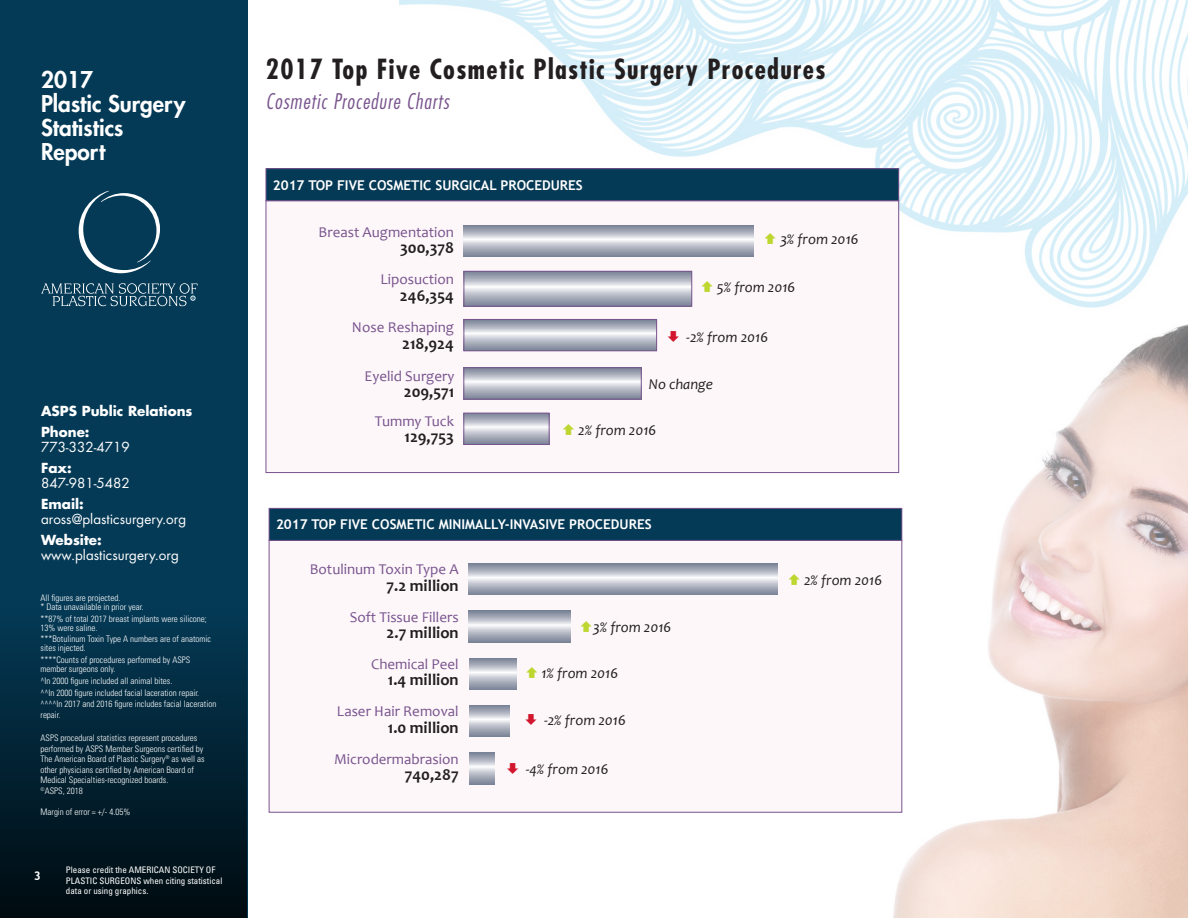
<style>
.page{position:relative;width:1188px;height:918px;background:#fff}
.page>*{position:absolute;margin:0;border:0;box-sizing:border-box;transform-origin:0 0}
.Page_Headed{font:700 condensed 27px "Futura";letter-spacing:.05em;color:#231f20}
.t1{font:800 22.5px/24px "Futura";color:#fff}
.Page_Subhead{font:italic 300 condensed 21px "Futura";letter-spacing:.05em;color:#78538d}
.Chart_Line_number{font:700 16.5px "Candara";color:#231f20}
.Chart_Line_Title{font:15px "Candara";color:#78538d}
.Table_Column_Header{font:italic 15px "Candara";color:#231f20}
.Table_Title{font:700 13.5px "Trebuchet MS";color:#fff}
.t2{font:13.5px "Futura";color:#fff}
.t3{font:700 13.5px/21px "Futura";color:#fff}
.t4{font:700 12px "Trebuchet MS";color:#fff}
.Footnotes{font:300 condensed 9px/10.5px "Univers";color:#fff}
.t5{font:condensed 9px/10.5px "Univers";color:#fff}
</style>
<div class="page">
<div style="left:0;top:0;width:247px;height:918px;background:#053a56"></div>
<svg style="left:79px;top:191px;width:81px;height:82px"></svg>
<svg style="left:41px;top:283px;width:157px;height:23px"></svg>
<div style="left:0;top:609px;width:247px;height:309px;background:linear-gradient(to bottom,#043955,#000b10)"></div>
<img style="left:783px;top:323px;width:405px;height:595px">
<img style="left:399px;top:0;width:789px;height:323px">
<div style="left:266px;top:201px;width:633px;height:272px;background:#fdf7fa;border:1px solid #78538d"></div>
<svg style="left:466px;top:273px;width:224px;height:31px;background:#b9bec8"></svg>
<div style="left:464px;top:271px;width:228px;height:35px;border:1px solid #78538d"></div>
<svg style="left:464px;top:225px;width:289px;height:31px;background:#b3b7c3"></svg>
<svg style="left:466px;top:370px;width:173px;height:27px;background:#bbbfca"></svg>
<div style="left:464px;top:368px;width:177px;height:31px;border:1px solid #78538d"></div>
<svg style="left:466px;top:415px;width:81px;height:27px;background:#bbbfca"></svg>
<div style="left:464px;top:413px;width:85px;height:31px;border:1px solid #78538d"></div>
<div style="left:266px;top:169px;width:633px;height:32px;background:#053a56"></div>
<div style="left:266px;top:168px;width:633px;height:33px;border:1px solid #78538d"></div>
<svg style="left:466px;top:321px;width:189px;height:28px;background:#b8bdc8"></svg>
<div style="left:464px;top:319px;width:193px;height:32px;border:1px solid #78538d"></div>
<div style="left:269px;top:540px;width:633px;height:272px;background:#fdf7fa"></div>
<svg style="left:469px;top:564px;width:309px;height:31px;background:#b3b8c3"></svg>
<svg style="left:468px;top:611px;width:102px;height:31px;background:#b4b8c4"></svg>
<svg style="left:469px;top:658px;width:47px;height:32px;background:#b2b7c2"></svg>
<svg style="left:469px;top:705px;width:41px;height:32px"></svg>
<svg style="left:469px;top:753px;width:25px;height:31px"></svg>
<div style="left:269px;top:508px;width:633px;height:32px;background:#053a56"></div>
<div style="left:269px;top:508px;width:633px;height:33px;border:1px solid #78538d"></div>
<h2 class="t1" style="left:41px;top:67px;width:146px">2017<br>Plastic Surgery<br>Statistics<br>Report</h2>
<h3 class="t3" style="left:41px;top:400px;width:153px">ASPS Public Relations<br>Phone:</h3>
<h3 class="t2" style="left:41px;top:438px;width:90px">773-332-4719</h3>
<h3 class="t3" style="left:41px;top:457px;width:32px">Fax:</h3>
<h3 class="t2" style="left:41px;top:473px;width:90px">847-981-5482</h3>
<h3 class="t3" style="left:41px;top:493px;width:44px">Email:</h3>
<h3 class="t2" style="left:41px;top:509px;width:147px">aross@plasticsurgery.org</h3>
<h3 class="t3" style="left:41px;top:529px;width:62px">Website:</h3>
<h3 class="t2" style="left:41px;top:545px;width:139px">www.plasticsurgery.org</h3>
<p class="Footnotes" style="left:40px;top:592px;width:81px">All figures are projected.</p>
<p class="Footnotes" style="left:40px;top:601px;width:105px">* Data unavailable in prior year.</p>
<p class="Footnotes" style="left:40px;top:614px;width:168px;line-height:9px">**87% of total 2017 breast implants were silicone;<br>13% were saline.</p>
<p class="Footnotes" style="left:40px;top:635px;width:172px;line-height:9px">***Botulinum Toxin Type A numbers are of anatomic sites injected.</p>
<p class="Footnotes" style="left:40px;top:655px;width:151px;line-height:9px">****Counts of procedures performed by ASPS member surgeons only.</p>
<p class="Footnotes" style="left:40px;top:675px;width:133px">^In 2000 figure included all animal bites.</p>
<p class="Footnotes" style="left:40px;top:687px;width:160px">^^In 2000 figure included facial laceration repair.</p>
<p class="Footnotes" style="left:40px;top:699px;width:177px">^^^^In 2017 and 2016 figure includes facial laceration repair.</p>
<p class="Footnotes" style="left:40px;top:733px;width:166px">ASPS procedural statistics represent procedures performed by ASPS Member Surgeons certified by The American Board of Plastic Surgery<sup>®</sup> as well as other physicians certified by American Board of Medical Specialties-recognized boards.<br><sup>©</sup>ASPS, 2018</p>
<p class="Footnotes" style="left:40px;top:806px;width:91px">Margin of error = +/- 4.05%</p>
<h3 class="t4" style="left:34px;top:869px;width:9px">3</h3>
<p class="t5" style="left:66px;top:865px;width:158px">Please credit the AMERICAN SOCIETY OF<br>PLASTIC SURGEONS when citing statistical data or using graphics.</p>
<p class="Page_Headed" style="left:266px;top:51px;width:561px">2017 Top Five Cosmetic Plastic Surgery Procedures</p>
<p class="Page_Subhead" style="left:266px;top:88px;width:185px">Cosmetic Procedure Charts</p>
<p class="Table_Title" style="left:273px;top:176px;width:311px">2017 TOP FIVE COSMETIC SURGICAL PROCEDURES</p>
<p class="Chart_Line_Title" style="left:319px;top:222px;width:137px">Breast Augmentation</p>
<p class="Chart_Line_number" style="left:400px;top:238px;width:55px">300,378</p>
<p class="Chart_Line_Title" style="left:380px;top:270px;width:75px">Liposuction</p>
<p class="Chart_Line_number" style="left:400px;top:285px;width:56px">246,354</p>
<p class="Table_Column_Header" style="left:780px;top:230px;width:80px">3% from 2016</p>
<p class="Table_Column_Header" style="left:717px;top:278px;width:80px">5% from 2016</p>
<p class="Chart_Line_Title" style="left:352px;top:318px;width:104px">Nose Reshaping</p>
<p class="Chart_Line_number" style="left:402px;top:333px;width:53px">218,924</p>
<p class="Table_Column_Header" style="left:686px;top:328px;width:83px">-2% from 2016</p>
<p class="Chart_Line_Title" style="left:365px;top:366px;width:91px">Eyelid Surgery</p>
<p class="Chart_Line_number" style="left:404px;top:381px;width:52px">209,571</p>
<p class="Chart_Line_Title" style="left:375px;top:412px;width:81px">Tummy Tuck</p>
<p class="Chart_Line_number" style="left:404px;top:427px;width:51px">129,753</p>
<p class="Table_Column_Header" style="left:649px;top:375px;width:66px">No change</p>
<p class="Table_Column_Header" style="left:578px;top:420px;width:80px">2% from 2016</p>
<p class="Table_Title" style="left:276px;top:516px;width:377px">2017 TOP FIVE COSMETIC MINIMALLY-INVASIVE PROCEDURES</p>
<p class="Chart_Line_Title" style="left:310px;top:560px;width:150px">Botulinum Toxin Type A</p>
<p class="Chart_Line_number" style="left:387px;top:575px;width:74px">7.2 million</p>
<p class="Chart_Line_Title" style="left:350px;top:607px;width:111px">Soft Tissue Fillers</p>
<p class="Chart_Line_number" style="left:387px;top:622px;width:74px">2.7 million</p>
<p class="Chart_Line_Title" style="left:371px;top:655px;width:89px">Chemical Peel</p>
<p class="Chart_Line_number" style="left:388px;top:670px;width:72px">1.4 million</p>
<p class="Chart_Line_Title" style="left:337px;top:702px;width:123px">Laser Hair Removal</p>
<p class="Chart_Line_number" style="left:388px;top:717px;width:72px">1.0 million</p>
<p class="Chart_Line_Title" style="left:334px;top:749px;width:126px">Microdermabrasion</p>
<p class="Chart_Line_number" style="left:405px;top:764px;width:55px">740,287</p>
<p class="Table_Column_Header" style="left:593px;top:618px;width:80px">3% from 2016</p>
<p class="Table_Column_Header" style="left:541px;top:664px;width:78px">1% from 2016</p>
<p class="Table_Column_Header" style="left:544px;top:711px;width:83px">-2% from 2016</p>
<p class="Table_Column_Header" style="left:526px;top:760px;width:84px">-4% from 2016</p>
<p class="Table_Column_Header" style="left:804px;top:570px;width:80px">2% from 2016</p>
</div>
